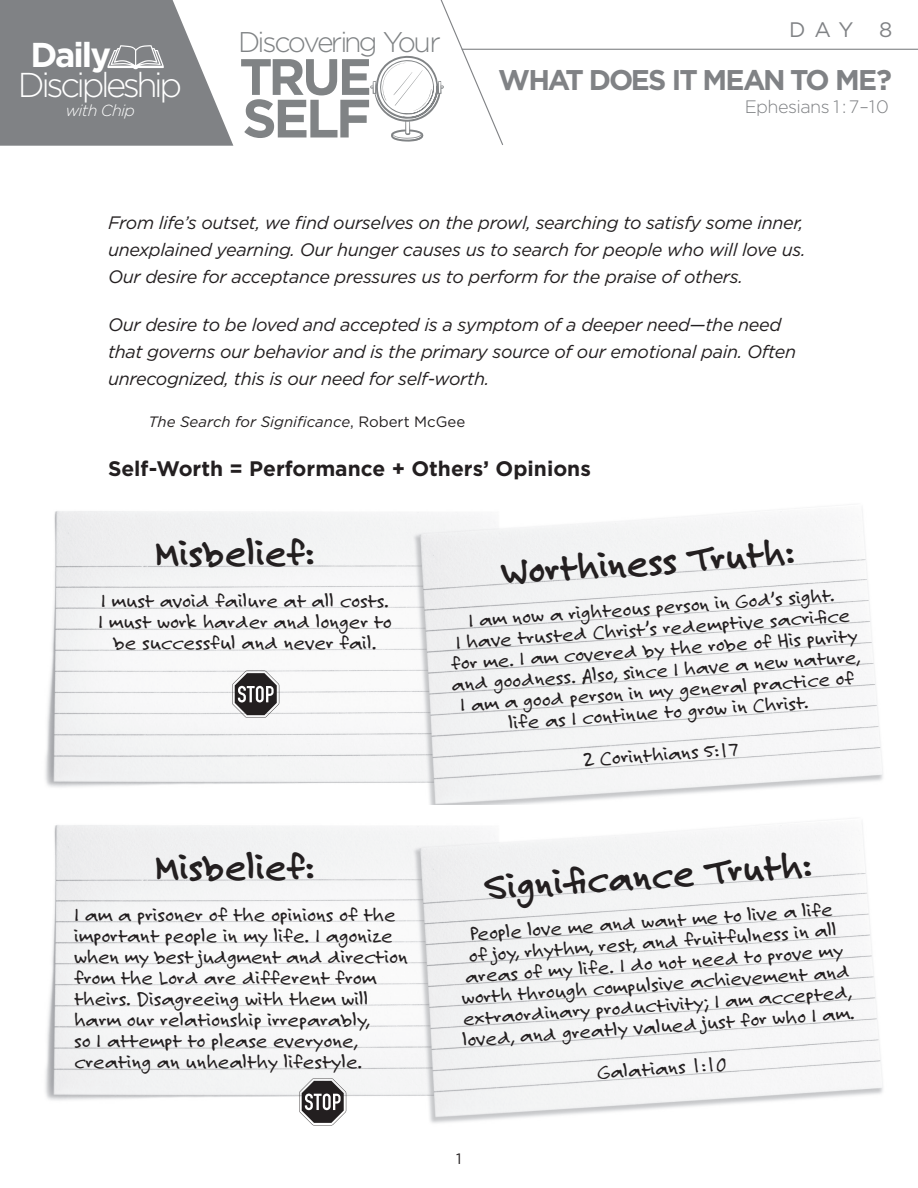
<style>
.page{position:relative;width:918px;height:1188px;background:#fff}
.page>*{position:absolute;margin:0;border:0;box-sizing:border-box;transform-origin:0 0}
.t1{font:700 53.85px "Gotham";color:#808385}
.t2{font:700 51.15px "Gotham";color:#808385}
.t3{font:700 40.5px "Felt Tip Roman";color:#231f20}
.t4{font:300 34.5px "Gotham";letter-spacing:-.1em;color:#fff}
.t5{font:700 34.5px "Gotham";letter-spacing:-.06em;color:#fff}
.t6{font:700 28.5px "Gotham";letter-spacing:-.07em;color:#808285}
.t7{font:300 28.5px "Gotham";letter-spacing:-.095em;color:#808385}
.t8{font:21px/21px "Felt Tip Roman";color:#231f20;text-align:center;scale:1.05 1}
.t9{font:700 21px "Gotham";color:#231f20}
.t10{font:21px "Gotham";color:#808285}
.t11{font:italic 18px/27px "Gotham";letter-spacing:-.02em;color:#231f20}
.t12{font:300 18px "Gotham";letter-spacing:-.03em;color:#808285}
.t13{font:italic 300 16.05px "Gotham";letter-spacing:-.04em;color:#fff}
.t14{font:italic 15px "Gotham";color:#231f20}
.t15{font:15px "Gotham";color:#231f20}
.s1{font-style:normal}
</style>
<div class="page">
<img style="left:45px;top:511px;width:838px;height:294px">
<img style="left:45px;top:825px;width:838px;height:301px">
<svg style="left:232px;top:671px;width:47px;height:47px"></svg>
<svg style="left:299px;top:1078px;width:47px;height:47px"></svg>
<svg style="left:0;top:0;width:233px;height:146px;background:#929396"></svg>
<svg style="left:370px;top:0;width:134px;height:145px"></svg>
<hr style="left:462px;top:49px;width:456px;height:1px;background:#808285">
<h3 class="t5" style="left:30px;top:32px;width:82px">Daily</h3>
<h3 class="t4" style="left:18px;top:63px;width:166px">Discipleship</h3>
<p class="t13" style="left:66px;top:100px;width:71px">with Chip</p>
<h3 class="t7" style="left:238px;top:24px;width:204px">Discovering Your</h3>
<h2 class="t2" style="left:239px;top:43px;width:134px">TRUE</h2>
<h1 class="t1" style="left:242px;top:83px;width:130px">SELF</h1>
<p class="t10" style="left:789px;top:16px;width:104px">DAY 8</p>
<h3 class="t6" style="left:498px;top:61px;width:395px">WHAT DOES IT MEAN TO ME?</h3>
<p class="t12" style="left:745px;top:95px;width:146px">Ephesians 1 : 7–10</p>
<p class="t11" style="left:108px;top:208px;width:699px">From life’s outset, we find ourselves on the prowl, searching to satisfy some inner, unexplained yearning. Our hunger causes us to search for people who will love us.<br>Our desire for acceptance pressures us to perform for the praise of others.</p>
<p class="t11" style="left:108px;top:310px;width:690px">Our desire to be loved and accepted is a symptom of a deeper need—the need that governs our behavior and is the primary source of our emotional pain. Often unrecognized, this is our need for self-worth.</p>
<p class="t14" style="left:148px;top:412px;width:318px">The Search for Significance<span class="s1">, Robert McGee</span></p>
<p class="t9" style="left:108px;top:455px;width:484px">Self-Worth = Performance + Others’ Opinions</p>
<h3 class="t3" style="left:155px;top:526px;width:161px">Misbelief:</h3>
<p class="t8" style="left:98px;top:590px;width:281px">I must avoid failure at all costs.<br>I must work harder and longer to be successful and never fail.</p>
<h3 class="t3" style="left:155px;top:840px;width:161px">Misbelief:</h3>
<p class="t8" style="left:74px;top:904px;width:319px;text-align:left">I am a prisoner of the opinions of the important people in my life. I agonize when my best judgment and direction from the Lord are different from theirs. Disagreeing with them will harm our relationship irreparably,<br>so I attempt to please everyone, creating an unhealthy lifestyle.</p>
<h3 class="t3" style="left:500px;top:545px;width:295px;rotate:-4deg">Worthiness Truth:</h3>
<p class="t8" style="left:446px;top:611px;width:391px;rotate:-4deg">I am now a righteous person in God’s sight.<br>I have trusted Christ’s redemptive sacrifi ce for me. I am covered by the robe of His purity and goodness. Also, since I have a new nature, I am a good person in my general practice of life as I continue to grow in Christ.</p>
<p class="t8" style="left:583px;top:749px;width:150px;rotate:-4deg">2 Corinthians 5:17</p>
<h3 class="t3" style="left:483px;top:860px;width:329px;rotate:-4deg">Signifi cance Truth:</h3>
<p class="t8" style="left:455px;top:924px;width:376px;rotate:-4deg">People love me and want me to live a life<br>of joy, rhythm, rest, and fruitfulness in all areas of my life. I do not need to prove my worth through compulsive achievement and extraordinary productivity; I am accepted, loved, and greatly valued just for who I am.</p>
<p class="t8" style="left:596px;top:1062px;width:125px;rotate:-4deg">Galatians 1:10</p>
<p class="t15" style="left:456px;top:1149px;width:7px">1</p>
</div>
